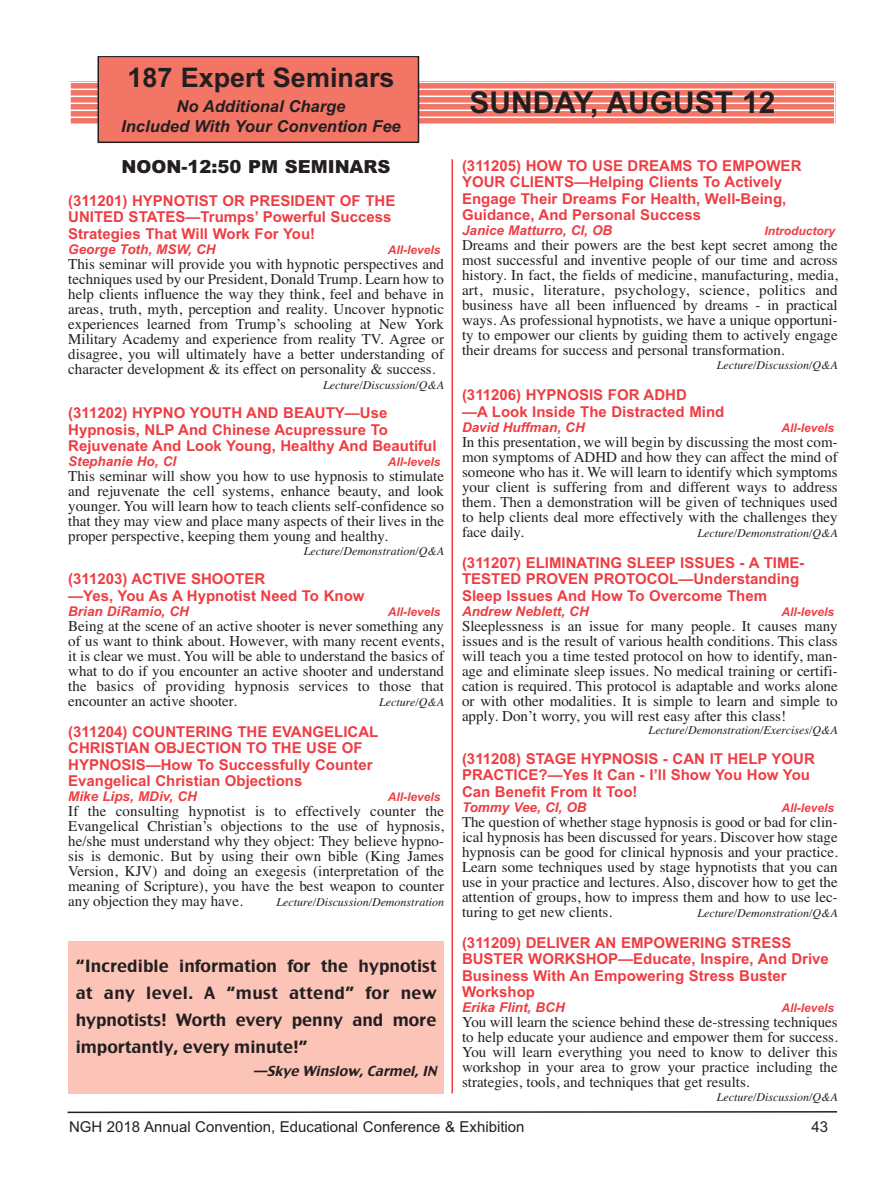
<style>
.page{position:relative;width:891px;height:1188px;background:#fff}
.page>*{position:absolute;margin:0;border:0;box-sizing:border-box;transform-origin:0 0}
.t1{font:700 30px "Arial";color:#231f20}
.t2{font:700 27px "Arial";color:#231f20}
.t3{font:900 18px "Arial";color:#231f20}
.t4{font:16.5px/27px "Charcoal CY";color:#231f20;text-align:justify}
.t5{font:italic 700 16.5px/19.8px "Arial";color:#231f20;text-align:center}
.t6{font:15px/15px "Times";color:#231f20;text-align:justify}
.t7{font:700 15px/16.5px "Arial";color:#ee3d43}
.t8{font:15px "Arial";color:#231f20}
.t9{font:italic 700 13.5px "Arial";color:#ee3d43}
.t10{font:italic 13.5px "Charcoal CY";color:#231f20}
.t11{font:italic 12px "Times";color:#231f20}
.t12{font:italic 700 12px "Arial";color:#ee3d43}
</style>
<div class="page">
<svg style="left:67px;top:1111px;width:771px;height:3px"></svg>
<div style="left:68px;top:80px;width:769px;height:47px;border:2px solid #fff"></div>
<div style="left:69px;top:82px;width:767px;height:7px;background:#f27566"></div>
<div style="left:69px;top:89px;width:767px;height:7px;background:#f27566"></div>
<div style="left:69px;top:96px;width:767px;height:7px;background:#f27566"></div>
<div style="left:69px;top:103px;width:767px;height:7px;background:#f27566"></div>
<div style="left:69px;top:110px;width:767px;height:7px;background:#f27566"></div>
<svg style="left:70px;top:118px;width:764px;height:6px;background:#f28072"></svg>
<hr style="left:834px;top:82px;width:2px;height:43px;background:#fff">
<hr style="left:69px;top:82px;width:767px;height:1px;background:#fff">
<hr style="left:69px;top:89px;width:767px;height:1px;background:#fff">
<hr style="left:69px;top:96px;width:767px;height:1px;background:#fff">
<hr style="left:69px;top:103px;width:767px;height:1px;background:#fff">
<hr style="left:69px;top:110px;width:767px;height:1px;background:#fff">
<hr style="left:69px;top:117px;width:767px;height:1px;background:#fff">
<hr style="left:69px;top:124px;width:767px;height:1px;background:#fff">
<div style="left:99px;top:58px;width:319px;height:84px;background:#f27566"></div>
<div style="left:98px;top:56px;width:321px;height:87px;border:2px solid #231f20"></div>
<hr style="left:452px;top:159px;width:1px;height:935px;background:#ee3d43">
<hr style="left:69px;top:82px;width:1px;height:43px;background:#fff">
<div style="left:68px;top:941px;width:376px;height:153px;background:#fbc4b6"></div>
<h2 class="t2" style="left:127px;top:62px;width:269px">187 Expert Seminars</h2>
<p class="t5" style="left:121px;top:96px;width:281px">No Additional Charge<br>Included With Your Convention Fee</p>
<h1 class="t1" style="left:469px;top:85px;width:308px">SUNDAY, AUGUST 12</h1>
<p class="t3" style="left:122px;top:156px;width:270px">NOON-12:50 PM SEMINARS</p>
<p class="t7" style="left:68px;top:192px;width:329px">(311201) HYPNOTIST OR PRESIDENT OF THE<br>UNITED STATES—Trumps’ Powerful Success<br>Strategies That Will Work For You!</p>
<p class="t9" style="left:68px;top:241px;width:149px">George Toth, MSW, CH</p>
<p class="t12" style="left:388px;top:242px;width:54px">All-levels</p>
<p class="t6" style="left:68px;top:256px;width:377px">This seminar will provide you with hypnotic perspectives and techniques used by our President, Donald Trump. Learn how to help clients influence the way they think, feel and behave in areas, truth, myth, perception and reality. Uncover hypnotic experiences learned from Trump’s schooling at New York Military Academy and experience from reality TV. Agree or disagree, you will ultimately have a better understanding of character development &amp; its effect on personality &amp; success.</p>
<p class="t11" style="left:323px;top:377px;width:122px">Lecture/Discussion/Q&amp;A</p>
<p class="t7" style="left:68px;top:405px;width:370px">(311202) HYPNO YOUTH AND BEAUTY—Use<br>Hypnosis, NLP And Chinese Acupressure To<br>Rejuvenate And Look Young, Healthy And Beautiful</p>
<p class="t9" style="left:68px;top:454px;width:110px">Stephanie Ho, CI</p>
<p class="t12" style="left:388px;top:455px;width:54px">All-levels</p>
<p class="t6" style="left:68px;top:468px;width:377px">This seminar will show you how to use hypnosis to stimulate and rejuvenate the cell systems, enhance beauty, and look younger. You will learn how to teach clients self-confidence so that they may view and place many aspects of their lives in the proper perspective, keeping them young and healthy.</p>
<p class="t11" style="left:304px;top:543px;width:142px">Lecture/Demonstration/Q&amp;A</p>
<p class="t7" style="left:68px;top:571px;width:298px">(311203) ACTIVE SHOOTER<br>—Yes, You As A Hypnotist Need To Know</p>
<p class="t9" style="left:68px;top:603px;width:122px">Brian DiRamio, CH</p>
<p class="t12" style="left:388px;top:605px;width:54px">All-levels</p>
<p class="t6" style="left:68px;top:618px;width:377px">Being at the scene of an active shooter is never something any of us want to think about. However, with many recent events, it is clear we must. You will be able to understand the basics of what to do if you encounter an active shooter and understand the basics of providing hypnosis services to those that encounter an active shooter.</p>
<p class="t11" style="left:379px;top:695px;width:66px">Lecture/Q&amp;A</p>
<p class="t7" style="left:68px;top:723px;width:312px">(311204) COUNTERING THE EVANGELICAL CHRISTIAN OBJECTION TO THE USE OF HYPNOSIS—How To Successfully Counter Evangelical Christian Objections</p>
<p class="t9" style="left:68px;top:789px;width:130px">Mike Lips, MDiv, CH</p>
<p class="t12" style="left:388px;top:790px;width:54px">All-levels</p>
<p class="t6" style="left:68px;top:803px;width:377px">If the consulting hypnotist is to effectively counter the Evangelical Christian’s objections to the use of hypnosis, he/she must understand why they object: They believe hypno&shy;sis is demonic. But by using their own bible (King James Version, KJV) and doing an exegesis (interpretation of the meaning of Scripture), you have the best weapon to counter any objection they may have.</p>
<p class="t11" style="left:276px;top:895px;width:169px">Lecture/Discussion/Demonstration</p>
<p class="t4" style="left:76px;top:953px;width:362px">“Incredible information for the hypnotist at any level. A “must attend” for new hypnotists! Worth every penny and more importantly, every minute!”</p>
<p class="t10" style="left:253px;top:1063px;width:188px">—Skye Winslow,Carmel,IN</p>
<p class="t7" style="left:462px;top:157px;width:341px">(311205) HOW TO USE DREAMS TO EMPOWER YOUR CLIENTS—Helping Clients To Actively Engage Their Dreams For Health, Well-Being, Guidance, And Personal Success</p>
<p class="t9" style="left:462px;top:223px;width:152px">Janice Matturro, CI, OB</p>
<p class="t12" style="left:765px;top:224px;width:72px">Introductory</p>
<p class="t6" style="left:462px;top:238px;width:377px">Dreams and their powers are the best kept secret among the most successful and inventive people of our time and across history. In fact, the fields of medicine, manufacturing, media, art, music, literature, psychology, science, politics and business have all been influenced by dreams - in practical ways. As professional hypnotists, we have a unique opportuni&shy;ty to empower our clients by guiding them to actively engage their dreams for success and personal transformation.</p>
<p class="t11" style="left:717px;top:358px;width:122px">Lecture/Discussion/Q&amp;A</p>
<p class="t7" style="left:462px;top:387px;width:264px">(311206) HYPNOSIS FOR ADHD<br>—A Look Inside The Distracted Mind</p>
<p class="t9" style="left:462px;top:419px;width:124px">David Huffman, CH</p>
<p class="t12" style="left:782px;top:421px;width:54px">All-levels</p>
<p class="t6" style="left:462px;top:434px;width:377px">In this presentation, we will begin by discussing the most com&shy;mon symptoms of ADHD and how they can affect the mind of someone who has it. We will learn to identify which symptoms your client is suffering from and different ways to address them. Then a demonstration will be given of techniques used to help clients deal more effectively with the challenges they face daily.</p>
<p class="t11" style="left:698px;top:526px;width:142px">Lecture/Demonstration/Q&amp;A</p>
<p class="t7" style="left:462px;top:554px;width:344px">(311207) ELIMINATING SLEEP ISSUES - A TIME-<br>TESTED PROVEN PROTOCOL—Understanding<br>Sleep Issues And How To Overcome Them</p>
<p class="t9" style="left:462px;top:603px;width:128px">Andrew Neblett, CH</p>
<p class="t12" style="left:782px;top:604px;width:54px">All-levels</p>
<p class="t6" style="left:462px;top:618px;width:377px">Sleeplessness is an issue for many people. It causes many issues and is the result of various health conditions. This class will teach you a time tested protocol on how to identify, man&shy;age and eliminate sleep issues. No medical training or certifi&shy;cation is required. This protocol is adaptable and works alone or with other modalities. It is simple to learn and simple to apply. Don’t worry, you will rest easy after this class!</p>
<p class="t11" style="left:649px;top:723px;width:191px">Lecture/Demonstration/Exercises/Q&amp;A</p>
<p class="t7" style="left:462px;top:750px;width:354px">(311208) STAGE HYPNOSIS - CAN IT HELP YOUR<br>PRACTICE?—Yes It Can - I’ll Show You How You<br>Can Benefit From It Too!</p>
<p class="t9" style="left:462px;top:799px;width:126px">Tommy Vee, CI, OB</p>
<p class="t12" style="left:782px;top:801px;width:54px">All-levels</p>
<p class="t6" style="left:462px;top:814px;width:377px">The question of whether stage hypnosis is good or bad for clin&shy;ical hypnosis has been discussed for years. Discover how stage hypnosis can be good for clinical hypnosis and your practice.<br>Learn some techniques used by stage hypnotists that you can use in your practice and lectures. Also, discover how to get the attention of groups, how to impress them and how to use lec&shy;turing to get new clients.</p>
<p class="t11" style="left:698px;top:906px;width:142px">Lecture/Demonstration/Q&amp;A</p>
<p class="t7" style="left:462px;top:934px;width:368px">(311209) DELIVER AN EMPOWERING STRESS BUSTER WORKSHOP—Educate, Inspire, And Drive Business With An Empowering Stress Buster Workshop</p>
<p class="t9" style="left:462px;top:1000px;width:104px">Erika Flint, BCH</p>
<p class="t12" style="left:782px;top:1001px;width:54px">All-levels</p>
<p class="t6" style="left:462px;top:1014px;width:377px">You will learn the science behind these de-stressing techniques to help educate your audience and empower them for success.<br>You will learn everything you need to know to deliver this workshop in your area to grow your practice including the strategies, tools, and techniques that get results.</p>
<p class="t11" style="left:717px;top:1089px;width:122px">Lecture/Discussion/Q&amp;A</p>
<p class="t8" style="left:69px;top:1118px;width:457px">NGH 2018 Annual Convention, Educational Conference &amp; Exhibition</p>
<p class="t8" style="left:812px;top:1118px;width:18px">43</p>
</div>
